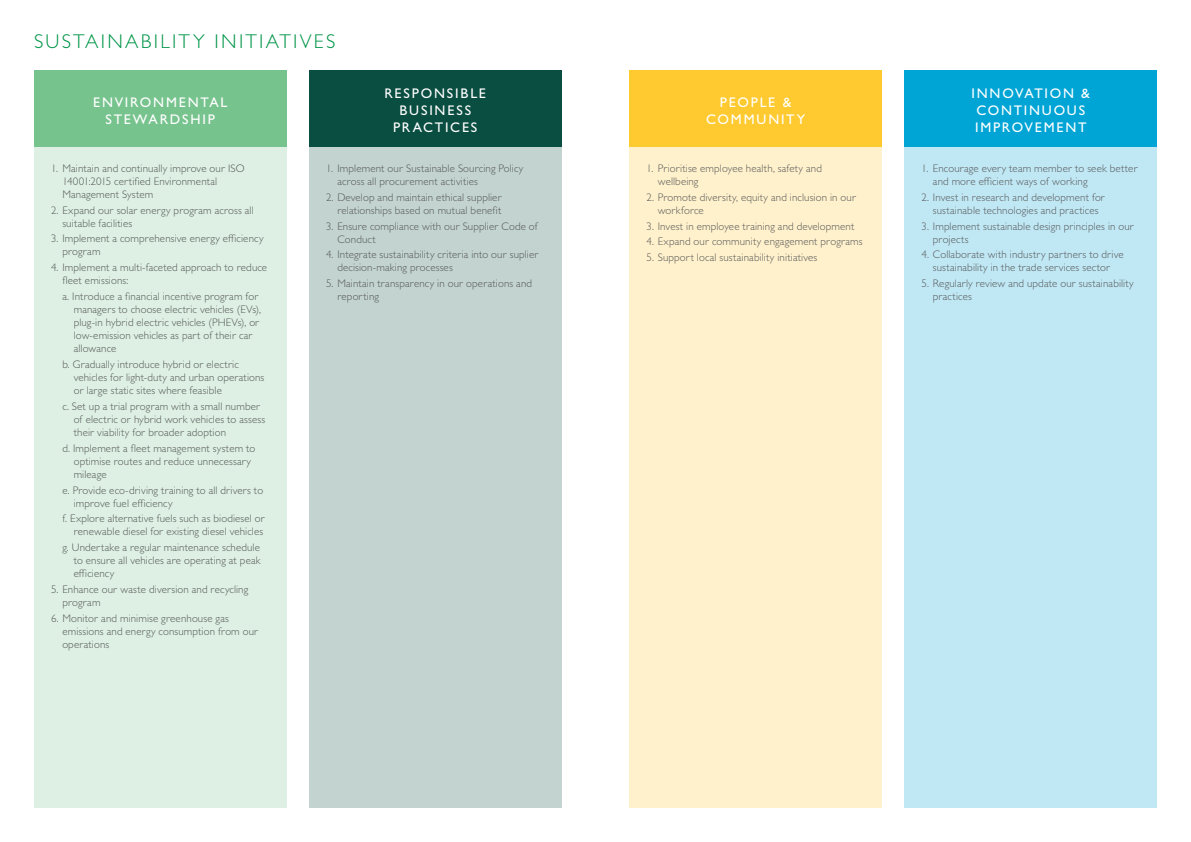
<style>
.page{position:relative;width:1191px;height:842px;background:#fff}
.page>*{position:absolute;margin:0;border:0;box-sizing:border-box;transform-origin:0 0}
.t1{font:300 20px "Gill Sans";letter-spacing:.115em;color:#009548}
.t2{font:500 14px/16.8px "Gill Sans";letter-spacing:.125em;color:#fff;text-align:center}
.t3{font:300 11px/13px "Gill Sans";letter-spacing:.01em;color:#58595b}
</style>
<div class="page">
<div style="left:34px;top:71px;width:252px;height:76px;background:#77c38e"></div>
<div style="left:309px;top:71px;width:252px;height:76px;background:#0a4d41"></div>
<div style="left:629px;top:71px;width:253px;height:76px;background:#ffca2f"></div>
<div style="left:904px;top:71px;width:253px;height:76px;background:#00a5d6"></div>
<div style="left:34px;top:147px;width:252px;height:661px;background:#ddf0e3"></div>
<div style="left:309px;top:147px;width:252px;height:661px;background:#c2d3d0"></div>
<div style="left:629px;top:147px;width:253px;height:661px;background:#fff1cb"></div>
<div style="left:904px;top:147px;width:253px;height:661px;background:#c0e8f4"></div>
<h1 class="t1" style="left:34px;top:29px;width:303px">SUSTAINABILITY INITIATIVES</h1>
<p class="t2" style="left:93px;top:93px;width:136px">ENVIRONMENTAL<br>STEWARDSHIP</p>
<p class="t2" style="left:384px;top:85px;width:103px">RESPONSIBLE<br>BUSINESS<br>PRACTICES</p>
<p class="t2" style="left:706px;top:93px;width:101px">PEOPLE &amp;<br>COMMUNITY</p>
<p class="t2" style="left:971px;top:85px;width:120px;text-align:left">INNOVATION &amp;<br>CONTINUOUS<br>IMPROVEMENT</p>
<p class="t3" style="left:62px;top:161px;width:184px;text-indent:-11px">1. Maintain and continually improve our ISO<br>14001:2015 certified Environmental<br>Management System</p>
<p class="t3" style="left:62px;top:203px;width:193px;text-indent:-11px">2. Expand our solar energy program across all suitable facilities</p>
<p class="t3" style="left:62px;top:232px;width:203px;text-indent:-11px">3. Implement a comprehensive energy efficiency program</p>
<p class="t3" style="left:62px;top:261px;width:206px;text-indent:-11px">4. Implement a multi-faceted approach to reduce fleet emissions:</p>
<p class="t3" style="left:74px;top:290px;width:189px;text-indent:-11px">a. Introduce a financial incentive program for managers to choose electric vehicles (EVs), plug-in hybrid electric vehicles (PHEVs), or low-emission vehicles as part of their car allowance</p>
<p class="t3" style="left:74px;top:358px;width:192px;text-indent:-11px">b. Gradually introduce hybrid or electric vehicles for light-duty and urban operations or large static sites where feasible</p>
<p class="t3" style="left:74px;top:399px;width:193px;text-indent:-11px">c. Set up a trial program with a small number of electric or hybrid work vehicles to assess their viability for broader adoption</p>
<p class="t3" style="left:74px;top:441px;width:183px;text-indent:-11px">d. Implement a fleet management system to optimise routes and reduce unnecessary mileage</p>
<p class="t3" style="left:74px;top:483px;width:191px;text-indent:-11px">e. Provide eco-driving training to all drivers to improve fuel efficiency</p>
<p class="t3" style="left:62px;top:512px;width:204px;text-align:right">f. Explore alternative fuels such as biodiesel or renewable diesel for existing diesel vehicles</p>
<p class="t3" style="left:74px;top:541px;width:188px;text-align:justify;text-indent:-11px">g. Undertake a regular maintenance schedule to ensure all vehicles are operating at peak efficiency</p>
<p class="t3" style="left:62px;top:583px;width:187px;text-indent:-11px">5. Enhance our waste diversion and recycling program</p>
<p class="t3" style="left:62px;top:611px;width:197px;text-indent:-11px">6. Monitor and minimise greenhouse gas emissions and energy consumption from our operations</p>
<p class="t3" style="left:337px;top:161px;width:187px;text-indent:-11px">1. Implement our Sustainable Sourcing Policy across all procurement activities</p>
<p class="t3" style="left:326px;top:190px;width:177px;text-align:right">2. Develop and maintain ethical supplier relationships based on mutual benefit</p>
<p class="t3" style="left:337px;top:219px;width:202px;text-indent:-11px">3. Ensure compliance with our Supplier Code of<br>Conduct</p>
<p class="t3" style="left:337px;top:248px;width:203px;text-indent:-11px">4. Integrate sustainability criteria into our suplier decision-making processes</p>
<p class="t3" style="left:337px;top:277px;width:196px;text-indent:-11px">5. Maintain transparency in our operations and reporting</p>
<p class="t3" style="left:658px;top:161px;width:165px;text-indent:-11px">1. Prioritise employee health, safety and wellbeing</p>
<p class="t3" style="left:658px;top:190px;width:200px;text-indent:-11px">2. Promote diversity, equity and inclusion in our workforce</p>
<p class="t3" style="left:646px;top:219px;width:209px">3. Invest in employee training and development</p>
<p class="t3" style="left:646px;top:235px;width:218px">4. Expand our community engagement programs</p>
<p class="t3" style="left:646px;top:251px;width:172px">5. Support local sustainability initiatives</p>
<p class="t3" style="left:933px;top:162px;width:206px;text-indent:-11px">1. Encourage every team member to seek better and more efficient ways of working</p>
<p class="t3" style="left:921px;top:190px;width:185px;text-align:center">2. Invest in research and development for sustainable technologies and practices</p>
<p class="t3" style="left:933px;top:219px;width:203px;text-indent:-11px">3. Implement sustainable design principles in our projects</p>
<p class="t3" style="left:921px;top:248px;width:204px;text-align:center">4. Collaborate with industry partners to drive sustainability in the trade services sector</p>
<p class="t3" style="left:933px;top:277px;width:202px;text-indent:-11px">5. Regularly review and update our sustainability practices</p>
</div>
